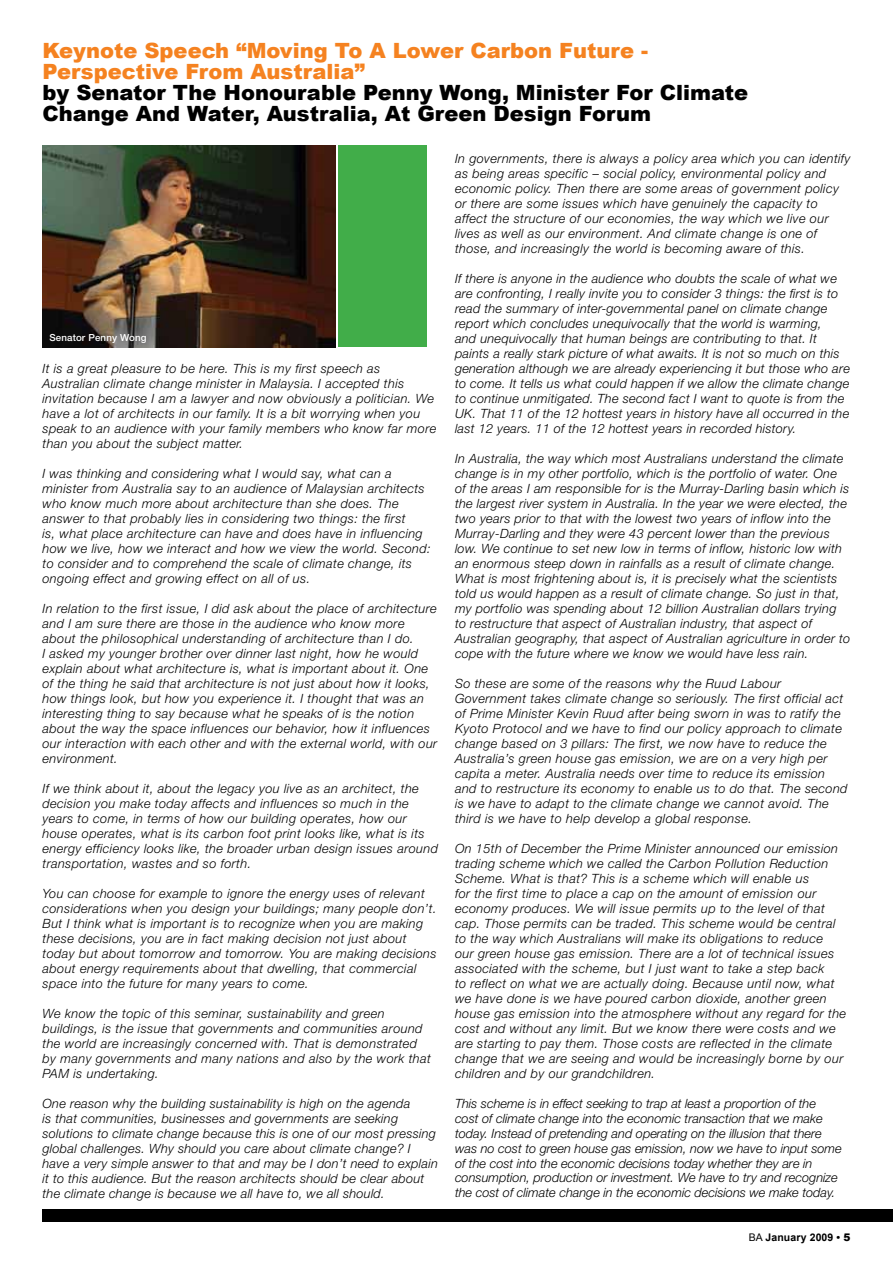
<style>
.page{position:relative;width:893px;height:1263px;background:#fff}
.page>*{position:absolute;margin:0;border:0;box-sizing:border-box;transform-origin:0 0}
.t1{font:900 21px/21px "Arial";color:#000}
.t2{font:900 21px/21px "Arial";color:#f58220}
.t3{font:italic 300 12.75px/15px "Helvetica Neue";letter-spacing:.03em;color:#000}
.t4{font:italic 300 12.75px/15px "Helvetica Neue";color:#000}
.t5{font:700 10.5px "Arial";letter-spacing:.01em;color:#000}
.t6{font:500 9.75px "Helvetica Neue";letter-spacing:.015em;color:#fff}
.s1{font-weight:400}
.s2{font-weight:900}
</style>
<div class="page">
<img style="left:43px;top:145px;width:292px;height:202px">
<div style="left:338px;top:145px;width:89px;height:202px;background:#41ad49"></div>
<div style="left:43px;top:1209px;width:850px;height:13px;background:#000"></div>
<h1 class="t2" style="left:43px;top:40px;width:607px">Keynote Speech “Moving To A Lower Carbon Future -<br>Perspective From Australia”</h1>
<h1 class="t1" style="left:43px;top:82px;width:707px">by Senator The Honourable Penny Wong, Minister For Climate<br>Change And Water, Australia, At Green Design Forum</h1>
<p class="t6" style="left:49px;top:332px;width:99px">Senator Penny Wong</p>
<p class="t3" style="left:43px;top:361px;width:395px">It is a great pleasure to be here. This is my first speech as Australian climate change minister in Malaysia. I accepted this invitation because I am a lawyer and now obviously a politician. We have a lot of architects in our family. It is a bit worrying when you speak to an audience with your family members who know far more than you about the subject matter.</p>
<p class="t3" style="left:43px;top:466px;width:390px">I was thinking and considering what I would say, what can a minister from Australia say to an audience of Malaysian architects who know much more about architecture than she does. The answer to that probably lies in considering two things: the first<br>is, what place architecture can have and does have in influencing how we live, how we interact and how we view the world. Second: to consider and to comprehend the scale of climate change, its ongoing effect and growing effect on all of us.</p>
<p class="t3" style="left:43px;top:600px;width:396px">In relation to the first issue, I did ask about the place of architecture and I am sure there are those in the audience who know more about the philosophical understanding of architecture than I do.<br>I asked my younger brother over dinner last night, how he would explain about what architecture is, what is important about it. One of the thing he said that architecture is not just about how it looks, how things look, but how you experience it. I thought that was an interesting thing to say because what he speaks of is the notion about the way the space influences our behavior, how it influences our interaction with each other and with the external world, with our environment.</p>
<p class="t3" style="left:43px;top:780px;width:397px">If we think about it, about the legacy you live as an architect, the decision you make today affects and influences so much in the years to come, in terms of how our building operates, how our house operates, what is its carbon foot print looks like, what is its energy efficiency looks like, the broader urban design issues around transportation, wastes and so forth.</p>
<p class="t3" style="left:43px;top:885px;width:396px">You can choose for example to ignore the energy uses of relevant considerations when you design your buildings; many people don’t.<br>But I think what is important is to recognize when you are making these decisions, you are in fact making decision not just about today but about tomorrow and tomorrow. You are making decisions about energy requirements about that dwelling, that commercial space into the future for many years to come.</p>
<p class="t3" style="left:43px;top:1005px;width:390px">We know the topic of this seminar, sustainability and green buildings, is the issue that governments and communities around the world are increasingly concerned with. That is demonstrated by many governments and many nations and also by the work that PAM is undertaking.</p>
<p class="t3" style="left:43px;top:1095px;width:397px">One reason why the building sustainability is high on the agenda<br>is that communities, businesses and governments are seeking solutions to climate change because this is one of our most pressing global challenges. Why should you care about climate change? I have a very simple answer to that and may be I don’t need to explain it to this audience. But the reason architects should be clear about the climate change is because we all have to, we all should.</p>
<p class="t3" style="left:455px;top:150px;width:397px">In governments, there is always a policy area which you can identify as being areas specific – social policy, environmental policy and economic policy. Then there are some areas of government policy or there are some issues which have genuinely the capacity to affect the structure of our economies, the way which we live our lives as well as our environment. And climate change is one of those, and increasingly the world is becoming aware of this.</p>
<p class="t3" style="left:455px;top:270px;width:397px">If there is anyone in the audience who doubts the scale of what we are confronting, I really invite you to consider 3 things: the first is to read the summary of inter-governmental panel on climate change report which concludes unequivocally that the world is warming,<br>and unequivocally that human beings are contributing to that. It paints a really stark picture of what awaits. It is not so much on this generation although we are already experiencing it but those who are to come. It tells us what could happen if we allow the climate change to continue unmitigated. The second fact I want to quote is from the UK. That 11 of the 12 hottest years in history have all occurred in the last 12 years. 11 of the 12 hottest years in recorded history.</p>
<p class="t3" style="left:455px;top:450px;width:397px">In Australia, the way which most Australians understand the climate change is in my other portfolio, which is the portfolio of water. One of the areas I am responsible for is the Murray-Darling basin which is the largest river system in Australia. In the year we were elected, the two years prior to that with the lowest two years of inflow into the Murray-Darling and they were 43 percent lower than the previous low. We continue to set new low in terms of inflow, historic low with an enormous steep down in rainfalls as a result of climate change.<br>What is most frightening about is, it is precisely what the scientists told us would happen as a result of climate change. So just in that, my portfolio was spending about 12 billion Australian dollars trying to restructure that aspect of Australian industry, that aspect of Australian geography, that aspect of Australian agriculture in order to cope with the future where we know we would have less rain.</p>
<p class="t3" style="left:455px;top:675px;width:394px">So these are some of the reasons why the Ruud Labour Government takes climate change so seriously. The first official act of Prime Minister Kevin Ruud after being sworn in was to ratify the Kyoto Protocol and we have to find our policy approach to climate change based on 3 pillars: The first, we now have to reduce the Australia’s green house gas emission, we are on a very high per capita a meter. Australia needs over time to reduce its emission and to restructure its economy to enable us to do that. The second is we have to adapt to the climate change we cannot avoid. The third is we have to help develop a global response.</p>
<p class="t3" style="left:455px;top:840px;width:393px">On 15th of December the Prime Minister announced our emission trading scheme which we called the Carbon Pollution Reduction Scheme. What is that? This is a scheme which will enable us<br>for the first time to place a cap on the amount of emission our economy produces. We will issue permits up to the level of that cap. Those permits can be traded. This scheme would be central to the way which Australians will make its obligations to reduce<br>our green house gas emission. There are a lot of technical issues associated with the scheme, but I just want to take a step back<br>to reflect on what we are actually doing. Because until now, what we have done is we have poured carbon dioxide, another green house gas emission into the atmosphere without any regard for the cost and without any limit. But we know there were costs and we are starting to pay them. Those costs are reflected in the climate change that we are seeing and would be increasingly borne by our children and by our grandchildren.</p>
<p class="t4" style="left:455px;top:1095px;width:388px">This scheme is in effect seeking to trap at least a proportion of the cost of climate change into the economic transaction that we make today. Instead of pretending and operating on the illusion that there was no cost to green house gas emission, now we have to input some of the cost into the economic decisions today whether they are in consumption, production or investment. We have to try and recognize the cost of climate change in the economic decisions we make today.</p>
<p class="t5" style="left:749px;top:1231px;width:103px"><span class="s1">BA</span> January 2009 • <span class="s2">5</span></p>
</div>
